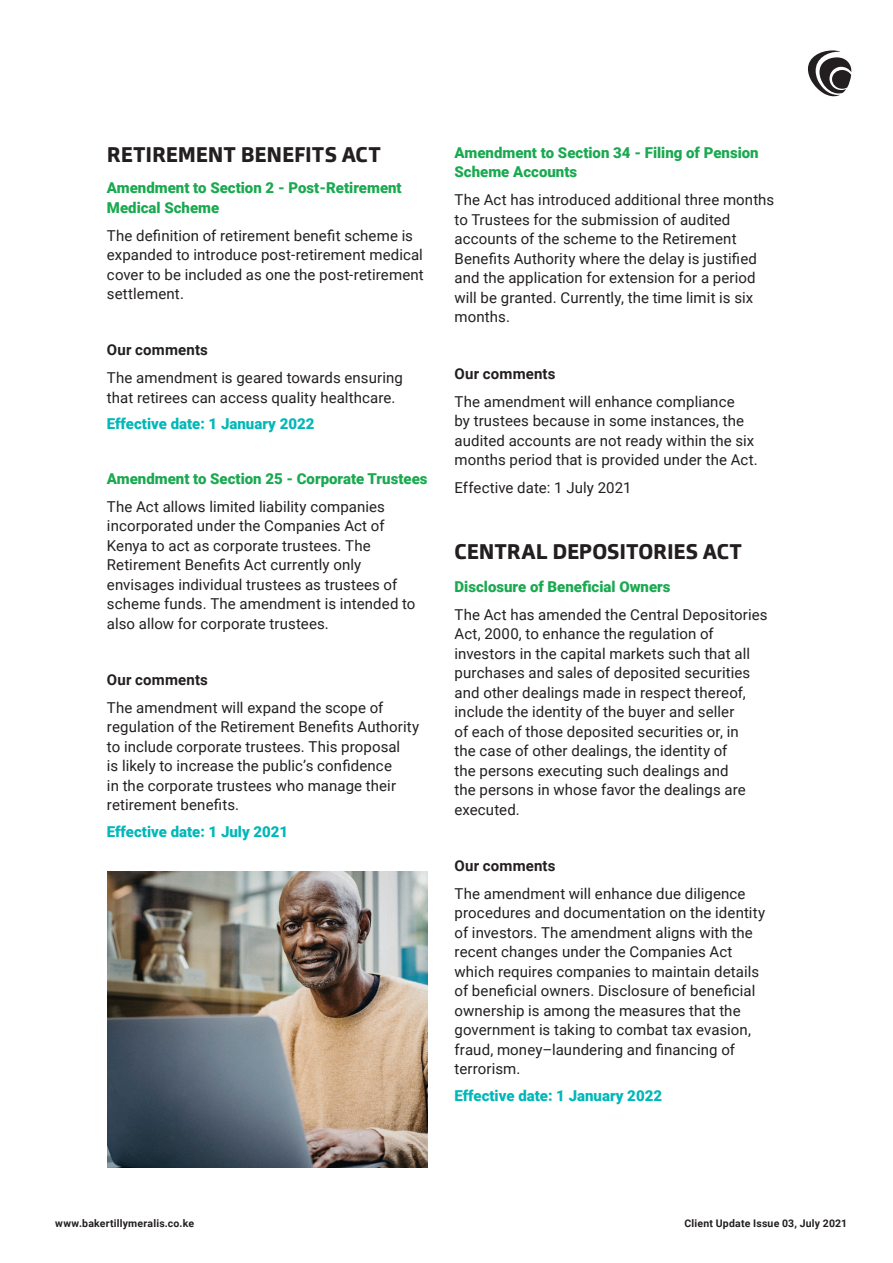
<style>
.page{position:relative;width:893px;height:1263px;background:#fff}
.page>*{position:absolute;margin:0;border:0;box-sizing:border-box;transform-origin:0 0}
.t1{font:800 21px "Carnac";letter-spacing:-.005em;color:#231f20}
.t2{font:15px/19.5px "Roboto";letter-spacing:.005em;color:#231f20}
.t3{font:900 15px/19.5px "Roboto";color:#1aa950}
.t4{font:900 15px "Roboto";color:#00b8b9}
.t5{font:700 15px "Roboto";letter-spacing:.01em;color:#231f20}
.t6{font:700 10.5px "Roboto";letter-spacing:.02em;color:#231f20}
</style>
<div class="page">
<svg style="left:808px;top:50px;width:43px;height:46px"></svg>
<img style="left:107px;top:872px;width:320px;height:295px">
<h1 class="t1" style="left:107px;top:142px;width:276px">RETIREMENT BENEFITS ACT</h1>
<p class="t3" style="left:107px;top:178px;width:296px">Amendment to Section 2 - Post-Retirement<br>Medical Scheme</p>
<p class="t2" style="left:107px;top:225px;width:318px">The definition of retirement benefit scheme is expanded to introduce post-retirement medical cover to be included as one the post-retirement settlement.</p>
<p class="t5" style="left:107px;top:339px;width:102px">Our comments</p>
<p class="t2" style="left:107px;top:368px;width:297px">The amendment is geared towards ensuring that retirees can access quality healthcare.</p>
<p class="t4" style="left:107px;top:413px;width:209px">Effective date: 1 January 2022</p>
<p class="t3" style="left:107px;top:468px;width:322px">Amendment to Section 25 - Corporate Trustees</p>
<p class="t2" style="left:107px;top:496px;width:310px">The Act allows limited liability companies incorporated under the Companies Act of Kenya to act as corporate trustees. The Retirement Benefits Act currently only envisages individual trustees as trustees of scheme funds. The amendment is intended to also allow for corporate trustees.</p>
<p class="t5" style="left:107px;top:669px;width:102px">Our comments</p>
<p class="t2" style="left:107px;top:697px;width:314px">The amendment will expand the scope of regulation of the Retirement Benefits Authority to include corporate trustees. This proposal<br>is likely to increase the public’s confidence<br>in the corporate trustees who manage their retirement benefits.</p>
<p class="t4" style="left:107px;top:821px;width:183px">Effective date: 1 July 2021</p>
<p class="t3" style="left:455px;top:142px;width:306px">Amendment to Section 34 - Filing of Pension<br>Scheme Accounts</p>
<p class="t2" style="left:455px;top:190px;width:321px">The Act has introduced additional three months to Trustees for the submission of audited accounts of the scheme to the Retirement Benefits Authority where the delay is justified and the application for extension for a period will be granted. Currently, the time limit is six months.</p>
<p class="t5" style="left:455px;top:363px;width:102px">Our comments</p>
<p class="t2" style="left:455px;top:391px;width:305px">The amendment will enhance compliance<br>by trustees because in some instances, the audited accounts are not ready within the six months period that is provided under the Act.</p>
<p class="t2" style="left:455px;top:477px;width:178px">Effective date: 1 July 2021</p>
<h1 class="t1" style="left:455px;top:538px;width:289px">CENTRAL DEPOSITORIES ACT</h1>
<p class="t3" style="left:455px;top:576px;width:217px">Disclosure of Beneficial Owners</p>
<p class="t2" style="left:455px;top:604px;width:314px">The Act has amended the Central Depositories Act, 2000, to enhance the regulation of investors in the capital markets such that all purchases and sales of deposited securities and other dealings made in respect thereof, include the identity of the buyer and seller<br>of each of those deposited securities or, in<br>the case of other dealings, the identity of<br>the persons executing such dealings and<br>the persons in whose favor the dealings are executed.</p>
<p class="t5" style="left:455px;top:855px;width:102px">Our comments</p>
<p class="t2" style="left:455px;top:883px;width:312px">The amendment will enhance due diligence procedures and documentation on the identity of investors. The amendment aligns with the recent changes under the Companies Act which requires companies to maintain details of beneficial owners. Disclosure of beneficial ownership is among the measures that the government is taking to combat tax evasion, fraud, money–laundering and financing of terrorism.</p>
<p class="t4" style="left:455px;top:1085px;width:209px">Effective date: 1 January 2022</p>
<p class="t6" style="left:55px;top:1216px;width:140px">www.bakertillymeralis.co.ke</p>
<p class="t6" style="left:684px;top:1216px;width:164px">Client Update Issue 03, July 2021</p>
</div>
